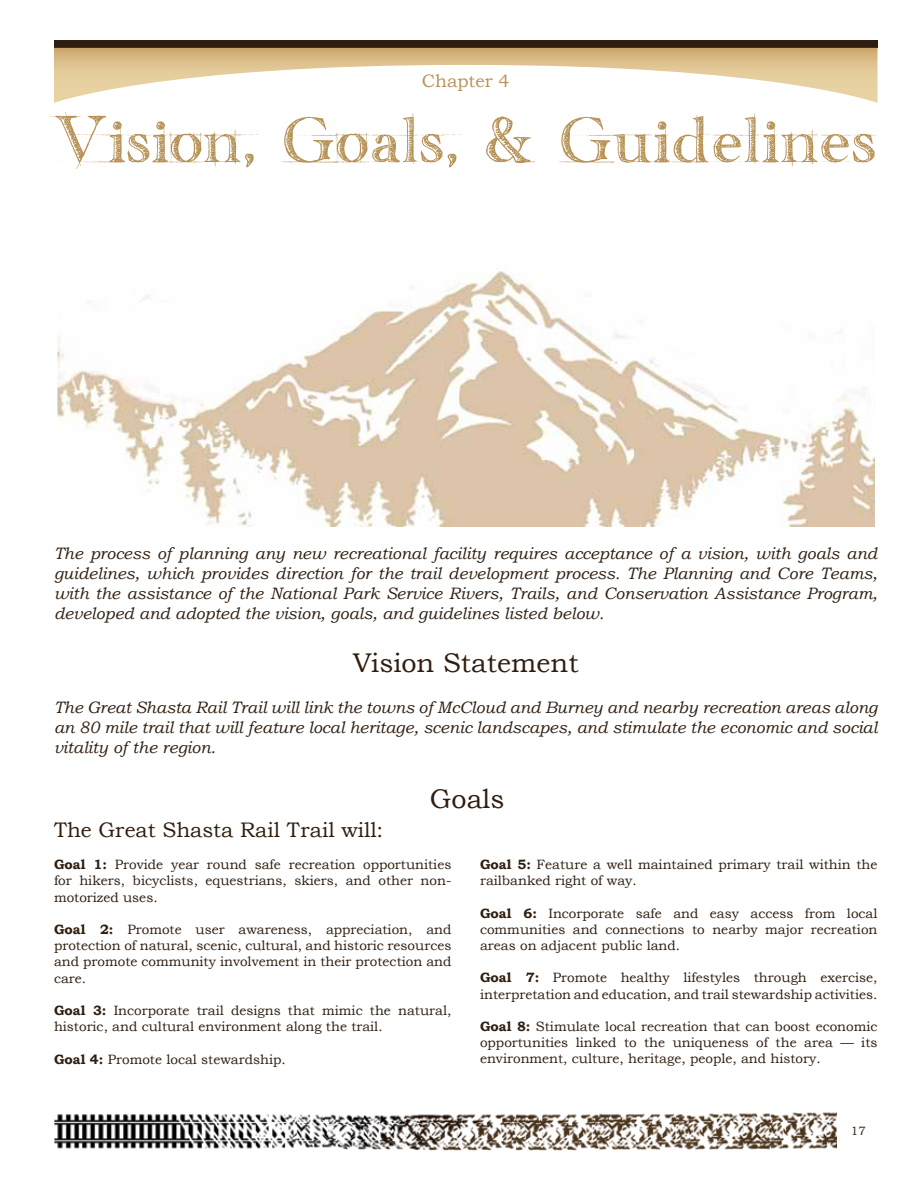
<style>
.page{position:relative;width:918px;height:1188px;background:#fff}
.page>*{position:absolute;margin:0;border:0;box-sizing:border-box;transform-origin:0 0}
.t1{font:54px "handwriting draft";color:#b79257}
.t2{font:27px "Bookman Old Style";color:#2f1e0f}
.t3{font:21px "Bookman Old Style";color:#2f1e0f}
.t4{font:18px "Bookman Old Style";color:#b79257}
.t5{font:italic 16.5px/19.8px "Bookman Old Style";color:#2f1e0f;text-align:justify}
.t6{font:13.5px/16.2px "Bookman Old Style";color:#2f1e0f;text-align:justify}
.t7{font:12px "Bookman Old Style";color:#2f1e0f}
.s1{font-weight:700}
</style>
<div class="page">
<img style="left:54px;top:1112px;width:783px;height:39px">
<div style="left:54px;top:40px;width:824px;height:8px;background:#2f1e10"></div>
<svg style="left:54px;top:48px;width:824px;height:55px"></svg>
<img style="left:58px;top:268px;width:817px;height:258px">
<h3 class="t4" style="left:422px;top:71px;width:89px">Chapter 4</h3>
<h1 class="t1" style="left:54px;top:101px;width:825px">Vision, Goals, &amp; Guidelines</h1>
<p class="t5" style="left:54px;top:544px;width:825px">The process of planning any new recreational facility requires acceptance of a vision, with goals and guidelines, which provides direction for the trail development process. The Planning and Core Teams, with the assistance of the National Park Service Rivers, Trails, and Conservation Assistance Program, developed and adopted the vision, goals, and guidelines listed below.</p>
<h2 class="t2" style="left:353px;top:647px;width:227px">Vision Statement</h2>
<p class="t5" style="left:54px;top:698px;width:825px">The Great Shasta Rail Trail will link the towns of McCloud and Burney and nearby recreation areas along an 80 mile trail that will feature local heritage, scenic landscapes, and stimulate the economic and social vitality of the region.</p>
<h2 class="t2" style="left:430px;top:783px;width:76px">Goals</h2>
<h3 class="t3" style="left:54px;top:818px;width:331px">The Great Shasta Rail Trail will:</h3>
<p class="t6" style="left:54px;top:856px;width:399px"><span class="s1">Goal 1:</span> Provide year round safe recreation opportunities for hikers, bicyclists, equestrians, skiers, and other non&shy;motorized uses.</p>
<p class="t6" style="left:54px;top:921px;width:399px"><span class="s1">Goal 2:</span> Promote user awareness, appreciation, and protection of natural, scenic, cultural, and historic resources and promote community involvement in their protection and care.</p>
<p class="t6" style="left:54px;top:1002px;width:399px"><span class="s1">Goal 3:</span> Incorporate trail designs that mimic the natural, historic, and cultural environment along the trail.</p>
<p class="t6" style="left:54px;top:1051px;width:233px"><span class="s1">Goal 4:</span> Promote local stewardship.</p>
<p class="t6" style="left:480px;top:856px;width:399px"><span class="s1">Goal 5:</span> Feature a well maintained primary trail within the railbanked right of way.</p>
<p class="t6" style="left:480px;top:905px;width:399px"><span class="s1">Goal 6:</span> Incorporate safe and easy access from local communities and connections to nearby major recreation areas on adjacent public land.</p>
<p class="t6" style="left:480px;top:970px;width:399px"><span class="s1">Goal 7:</span> Promote healthy lifestyles through exercise, interpretation and education, and trail stewardship activities.</p>
<p class="t6" style="left:480px;top:1018px;width:399px"><span class="s1">Goal 8:</span> Stimulate local recreation that can boost economic opportunities linked to the uniqueness of the area — its environment, culture, heritage, people, and history.</p>
<p class="t7" style="left:851px;top:1124px;width:16px">17</p>
</div>
